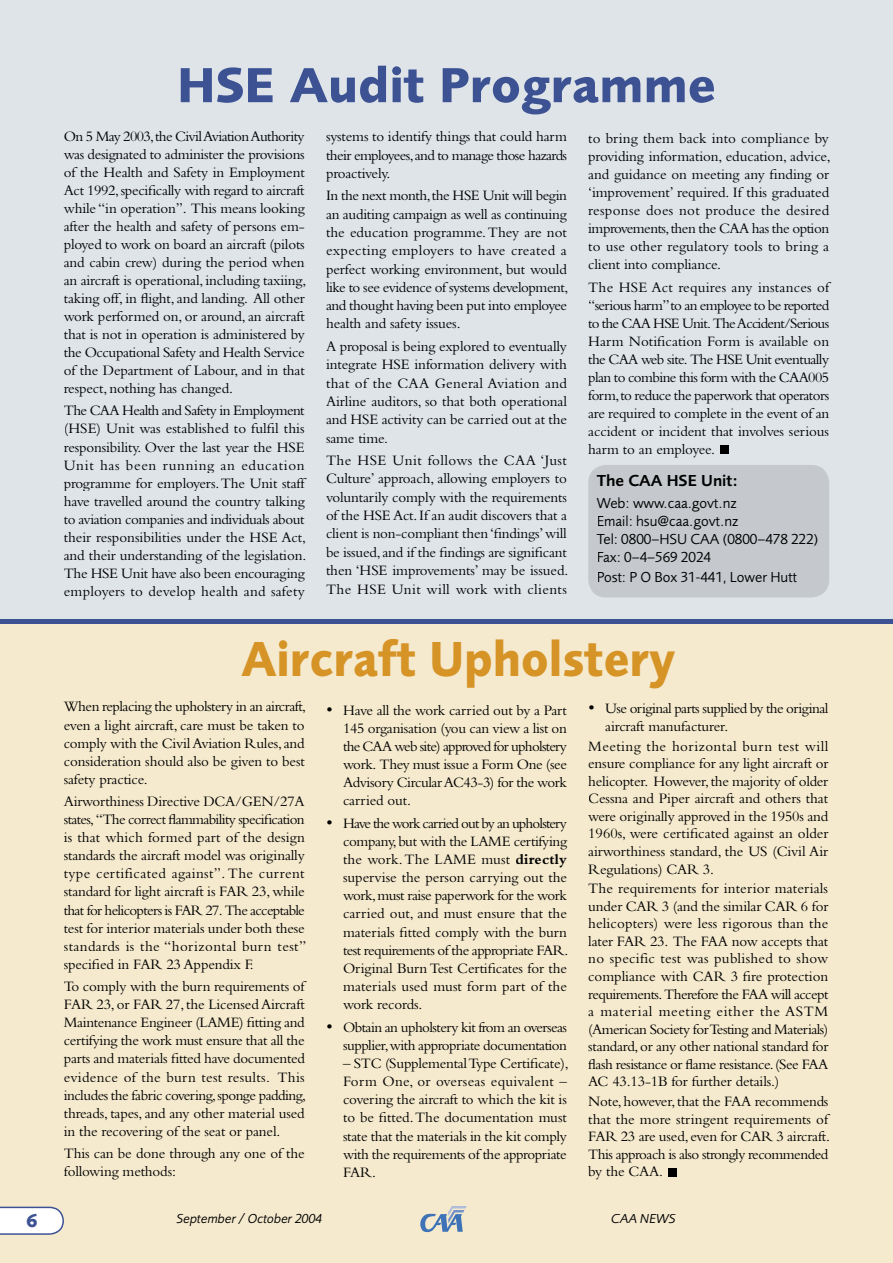
<style>
.page{position:relative;width:893px;height:1263px;background:#fff}
.page>*{position:absolute;margin:0;border:0;box-sizing:border-box;transform-origin:0 0}
.t1{font:700 51px "Foundry Sans";color:#d69326;scale:.92 1}
.t2{font:700 51px "Foundry Sans";color:#3c5293}
.t3{font:700 19.5px "Foundry Sans";color:#3c5293}
.t4{font:600 16.5px "Foundry Sans";color:#000}
.t5{font:15px/18px "Bembo";letter-spacing:-.01em;color:#000;text-align:justify}
.t6{font:15px/18px "Foundry Sans";color:#000}
.t7{font:15px/18.1px "Bembo";letter-spacing:-.035em;color:#000;text-align:right}
.t8{font:15px/17.5px "Bembo";letter-spacing:-.04em;color:#000}
.t9{font:italic 13.5px "Foundry Sans";color:#000}
.s1{font-weight:700}
</style>
<div class="page">
<div style="left:0;top:0;width:893px;height:621px;background:#dfe4e9"></div>
<div style="left:0;top:621px;width:893px;height:642px;background:#f5eace"></div>
<div style="left:588px;top:465px;width:241px;height:132px;background:#c5c9cd;border-radius:18px"></div>
<svg style="left:420px;top:1206px;width:47px;height:26px"></svg>
<svg style="left:0;top:1206px;width:64px;height:29px;background:#e7e9ee"></svg>
<div style="left:0;top:619px;width:893px;height:5px;background:#3c5293"></div>
<div style="left:720px;top:445px;width:8px;height:9px;background:#000"></div>
<div style="left:668px;top:1168px;width:8px;height:8px;background:#000"></div>
<h1 class="t2" style="left:177px;top:55px;width:540px">HSE Audit Programme</h1>
<p class="t5" style="left:64px;top:127px;width:244px">On 5 May 2003, the Civil Aviation Authority was designated to administer the provisions of the Health and Safety in Employment Act 1992, specifically with regard to aircraft while “in operation”. This means looking after the health and safety of persons em&shy;ployed to work on board an aircraft (pilots and cabin crew) during the period when an aircraft is operational, including taxiing, taking off, in flight, and landing. All other work performed on, or around, an aircraft that is not in operation is administered by the Occupational Safety and Health Service of the Department of Labour, and in that respect, nothing has changed.</p>
<p class="t5" style="left:64px;top:401px;width:244px">The CAA Health and Safety in Employment (HSE) Unit was established to fulfil this responsibility. Over the last year the HSE Unit has been running an education programme for employers. The Unit staff have travelled around the country talking to aviation companies and individuals about their responsibilities under the HSE Act, and their understanding of the legislation.<br>The HSE Unit have also been encouraging employers to develop health and safety</p>
<p class="t5" style="left:326px;top:127px;width:243px">systems to identify things that could harm their employees, and to manage those hazards proactively.</p>
<p class="t5" style="left:326px;top:186px;width:244px">In the next month, the HSE Unit will begin an auditing campaign as well as continuing the education programme. They are not expecting employers to have created a perfect working environment, but would like to see evidence of systems development, and thought having been put into employee health and safety issues.</p>
<p class="t5" style="left:326px;top:337px;width:243px">A proposal is being explored to eventually integrate HSE information delivery with that of the CAA General Aviation and Airline auditors, so that both operational and HSE activity can be carried out at the same time.</p>
<p class="t5" style="left:326px;top:451px;width:244px">The HSE Unit follows the CAA ‘Just Culture’ approach, allowing employers to voluntarily comply with the requirements of the HSE Act. If an audit discovers that a client is non-compliant then ‘findings’ will be issued, and if the findings are significant then ‘HSE improvements’ may be issued.<br>The HSE Unit will work with clients</p>
<p class="t5" style="left:588px;top:129px;width:244px">to bring them back into compliance by providing information, education, advice, and guidance on meeting any finding or ‘improvement’ required. If this graduated response does not produce the desired improvements, then the CAA has the option to use other regulatory tools to bring a client into compliance.</p>
<p class="t5" style="left:588px;top:278px;width:243px">The HSE Act requires any instances of “serious harm” to an employee to be reported to the CAA HSE Unit. The Accident/Serious Harm Notification Form is available on the CAA web site. The HSE Unit eventually plan to combine this form with the CAA005 form, to reduce the paperwork that operators are required to complete in the event of an accident or incident that involves serious harm to an employee.</p>
<p class="t4" style="left:597px;top:471px;width:143px">The CAA HSE Unit:</p>
<p class="t6" style="left:597px;top:494px;width:223px">Web: www.caa.govt.nz<br>Email: hsu@caa.govt.nz<br>Tel: 0800–HSU CAA (0800–478 222)<br>Fax: 0–4–569 2024</p>
<p class="t6" style="left:597px;top:568px;width:202px">Post: P O Box 31-441, Lower Hutt</p>
<h1 class="t1" style="left:241px;top:629px;width:473px">Aircraft Upholstery</h1>
<p class="t5" style="left:64px;top:697px;width:244px">When replacing the upholstery in an aircraft, even a light aircraft, care must be taken to comply with the Civil Aviation Rules, and consideration should also be given to best safety practice.</p>
<p class="t5" style="left:64px;top:792px;width:244px">Airworthiness Directive DCA/GEN/27A states, “The correct flammability specification is that which formed part of the design standards the aircraft model was originally type certificated against”. The current standard for light aircraft is FAR 23, while that for helicopters is FAR 27. The acceptable test for interior materials under both these standards is the “horizontal burn test” specified in FAR 23 Appendix F.</p>
<p class="t5" style="left:64px;top:977px;width:244px">To comply with the burn requirements of FAR 23, or FAR 27, the Licensed Aircraft Maintenance Engineer (LAME) fitting and certifying the work must ensure that all the parts and materials fitted have documented evidence of the burn test results. This includes the fabric covering, sponge padding, threads, tapes, and any other material used in the recovering of the seat or panel.</p>
<p class="t5" style="left:64px;top:1144px;width:242px">This can be done through any one of the following methods:</p>
<p class="t5" style="left:343px;top:700px;width:226px;text-indent:-17px">• Have all the work carried out by a Part 145 organisation (you can view a list on the CAA web site) approved for upholstery work. They must issue a Form One (see Advisory Circular AC43-3) for the work carried out.</p>
<p class="t5" style="left:343px;top:814px;width:227px;text-indent:-17px">• Have the work carried out by an upholstery company, but with the LAME certifying the work. The LAME must <span class="s1">directly </span>supervise the person carrying out the work, must raise paperwork for the work carried out, and must ensure that the materials fitted comply with the burn test requirements of the appropriate FAR.<br>Original Burn Test Certificates for the materials used must form part of the work records.</p>
<p class="t7" style="left:326px;top:1017px;width:243px">• Obtain an upholstery kit from an overseas supplier, with appropriate documentation</p>
<p class="t5" style="left:343px;top:1054px;width:227px;text-align:left">– STC (Supplemental Type Certificate), Form One, or overseas equivalent – covering the aircraft to which the kit is to be fitted. The documentation must state that the materials in the kit comply with the requirements of the appropriate FAR.</p>
<p class="t8" style="left:605px;top:700px;width:225px;text-indent:-17px">• Use original parts supplied by the original aircraft manufacturer.</p>
<p class="t5" style="left:588px;top:737px;width:242px;line-height:17.5px">Meeting the horizontal burn test will ensure compliance for any light aircraft or helicopter. However, the majority of older Cessna and Piper aircraft and others that were originally approved in the 1950s and 1960s, were certificated against an older airworthiness standard, the US (Civil Air Regulations) CAR 3.</p>
<p class="t5" style="left:588px;top:879px;width:242px;line-height:17.5px">The requirements for interior materials under CAR 3 (and the similar CAR 6 for helicopters) were less rigorous than the later FAR 23. The FAA now accepts that no specific test was published to show compliance with CAR 3 fire protection requirements. Therefore the FAA will accept a material meeting either the ASTM (American Society for Testing and Materials) standard, or any other national standard for flash resistance or flame resistance. (See FAA AC 43.13-1B for further details.)</p>
<p class="t5" style="left:588px;top:1092px;width:243px;line-height:17.5px">Note, however, that the FAA recommends that the more stringent requirements of FAR 23 are used, even for CAR 3 aircraft.<br>This approach is also strongly recommended by the CAA.</p>
<h2 class="t3" style="left:26px;top:1209px;width:14px">6</h2>
<p class="t9" style="left:177px;top:1211px;width:147px">September / October 2004</p>
<p class="t9" style="left:611px;top:1211px;width:66px">CAA NEWS</p>
</div>
